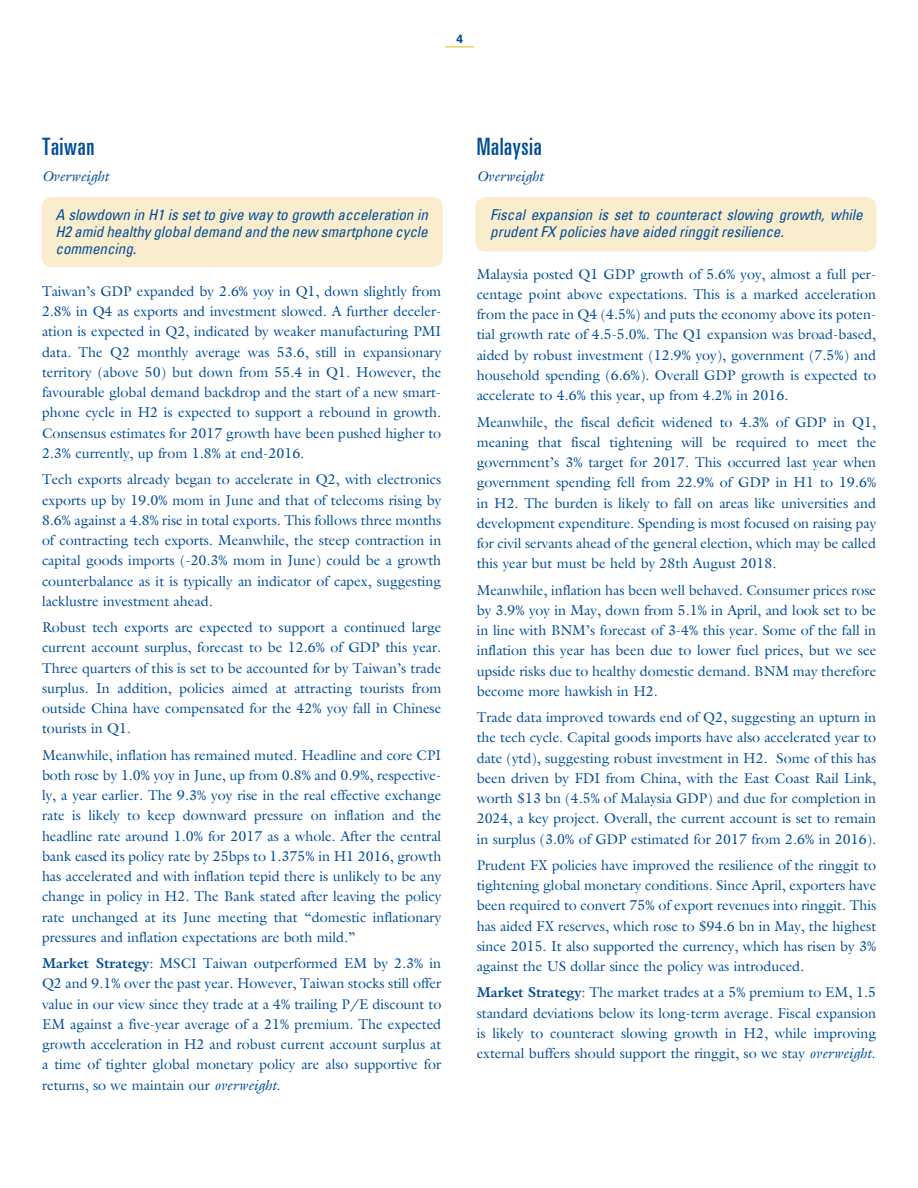
<style>
.page{position:relative;width:918px;height:1188px;background:#fff}
.page>*{position:absolute;margin:0;border:0;box-sizing:border-box;transform-origin:0 0}
.B-head{font:ultra-condensed 24px "Univers";letter-spacing:.025em;color:#014d95}
.Callout{font:italic condensed 15px/17.2px "Univers";color:#014d95;text-align:justify}
.Body{font:14.25px/20.2px "Galliard";color:#014d95;text-align:justify}
.Body-2{font:italic 14.25px "Galliard";color:#014d95}
.t1{font:700 12px "Univers";color:#014d95}
.s1{font-weight:700}
.s2{font-style:italic}
</style>
<div class="page">
<div style="left:475px;top:197px;width:402px;height:55px;background:#faedce;border-radius:11px"></div>
<div style="left:41px;top:197px;width:402px;height:70px;background:#faedce;border-radius:11px"></div>
<svg style="left:445px;top:46px;width:29px;height:1px"></svg>
<p class="t1" style="left:456px;top:32px;width:8px">4</p>
<p class="B-head" style="left:42px;top:135px;width:54px">Taiwan</p>
<p class="Body-2" style="left:42px;top:170px;width:68px">Overweight</p>
<p class="Callout" style="left:56px;top:205px;width:374px">A slowdown in H1 is set to give way to growth acceleration in H2 amid healthy global demand and the new smartphone cycle commencing.</p>
<p class="Body" style="left:42px;top:282px;width:401px">Taiwan’s GDP expanded by 2.6% yoy in Q1, down slightly from 2.8% in Q4 as exports and investment slowed. A further deceler&shy;ation is expected in Q2, indicated by weaker manufacturing PMI data. The Q2 monthly average was 53.6, still in expansionary territory (above 50) but down from 55.4 in Q1. However, the favourable global demand backdrop and the start of a new smart&shy;phone cycle in H2 is expected to support a rebound in growth.<br>Consensus estimates for 2017 growth have been pushed higher to 2.3% currently, up from 1.8% at end-2016.</p>
<p class="Body" style="left:42px;top:471px;width:401px">Tech exports already began to accelerate in Q2, with electronics exports up by 19.0% mom in June and that of telecoms rising by 8.6% against a 4.8% rise in total exports. This follows three months of contracting tech exports. Meanwhile, the steep contraction in capital goods imports (-20.3% mom in June) could be a growth counterbalance as it is typically an indicator of capex, suggesting lacklustre investment ahead.</p>
<p class="Body" style="left:42px;top:618px;width:401px">Robust tech exports are expected to support a continued large current account surplus, forecast to be 12.6% of GDP this year.<br>Three quarters of this is set to be accounted for by Taiwan’s trade surplus. In addition, policies aimed at attracting tourists from outside China have compensated for the 42% yoy fall in Chinese tourists in Q1.</p>
<p class="Body" style="left:42px;top:746px;width:401px">Meanwhile, inflation has remained muted. Headline and core CPI both rose by 1.0% yoy in June, up from 0.8% and 0.9%, respective&shy;ly, a year earlier. The 9.3% yoy rise in the real effective exchange rate is likely to keep downward pressure on inflation and the headline rate around 1.0% for 2017 as a whole. After the central bank eased its policy rate by 25bps to 1.375% in H1 2016, growth has accelerated and with inflation tepid there is unlikely to be any change in policy in H2. The Bank stated after leaving the policy rate unchanged at its June meeting that “domestic inflationary pressures and inflation expectations are both mild.”</p>
<p class="Body" style="left:42px;top:955px;width:401px"><span class="s1">Market Strategy</span>: MSCI Taiwan outperformed EM by 2.3% in Q2 and 9.1% over the past year. However, Taiwan stocks still offer value in our view since they trade at a 4% trailing P/E discount to EM against a five-year average of a 21% premium. The expected growth acceleration in H2 and robust current account surplus at a time of tighter global monetary policy are also supportive for returns, so we maintain our <span class="s2">overweight</span>.</p>
<p class="B-head" style="left:477px;top:135px;width:67px">Malaysia</p>
<p class="Body-2" style="left:477px;top:170px;width:68px">Overweight</p>
<p class="Callout" style="left:490px;top:205px;width:374px">Fiscal expansion is set to counteract slowing growth, while prudent FX policies have aided ringgit resilience.</p>
<p class="Body" style="left:477px;top:265px;width:401px">Malaysia posted Q1 GDP growth of 5.6% yoy, almost a full per&shy;centage point above expectations. This is a marked acceleration from the pace in Q4 (4.5%) and puts the economy above its poten&shy;tial growth rate of 4.5-5.0%. The Q1 expansion was broad-based, aided by robust investment (12.9% yoy), government (7.5%) and household spending (6.6%). Overall GDP growth is expected to accelerate to 4.6% this year, up from 4.2% in 2016.</p>
<p class="Body" style="left:477px;top:413px;width:401px">Meanwhile, the fiscal deficit widened to 4.3% of GDP in Q1, meaning that fiscal tightening will be required to meet the government’s 3% target for 2017. This occurred last year when government spending fell from 22.9% of GDP in H1 to 19.6% in H2. The burden is likely to fall on areas like universities and development expenditure. Spending is most focused on raising pay for civil servants ahead of the general election, which may be called this year but must be held by 28th August 2018.</p>
<p class="Body" style="left:477px;top:581px;width:401px">Meanwhile, inflation has been well behaved. Consumer prices rose by 3.9% yoy in May, down from 5.1% in April, and look set to be in line with BNM’s forecast of 3-4% this year. Some of the fall in inflation this year has been due to lower fuel prices, but we see upside risks due to healthy domestic demand. BNM may therefore become more hawkish in H2.</p>
<p class="Body" style="left:477px;top:708px;width:401px">Trade data improved towards end of Q2, suggesting an upturn in the tech cycle. Capital goods imports have also accelerated year to date (ytd), suggesting robust investment in H2. Some of this has been driven by FDI from China, with the East Coast Rail Link, worth $13 bn (4.5% of Malaysia GDP) and due for completion in 2024, a key project. Overall, the current account is set to remain in surplus (3.0% of GDP estimated for 2017 from 2.6% in 2016).</p>
<p class="Body" style="left:477px;top:856px;width:401px">Prudent FX policies have improved the resilience of the ringgit to tightening global monetary conditions. Since April, exporters have been required to convert 75% of export revenues into ringgit. This has aided FX reserves, which rose to $94.6 bn in May, the highest since 2015. It also supported the currency, which has risen by 3% against the US dollar since the policy was introduced.</p>
<p class="Body" style="left:477px;top:984px;width:401px"><span class="s1">Market Strategy</span>: The market trades at a 5% premium to EM, 1.5 standard deviations below its long-term average. Fiscal expansion is likely to counteract slowing growth in H2, while improving external buffers should support the ringgit, so we stay <span class="s2">overweight</span>.</p>
</div>
